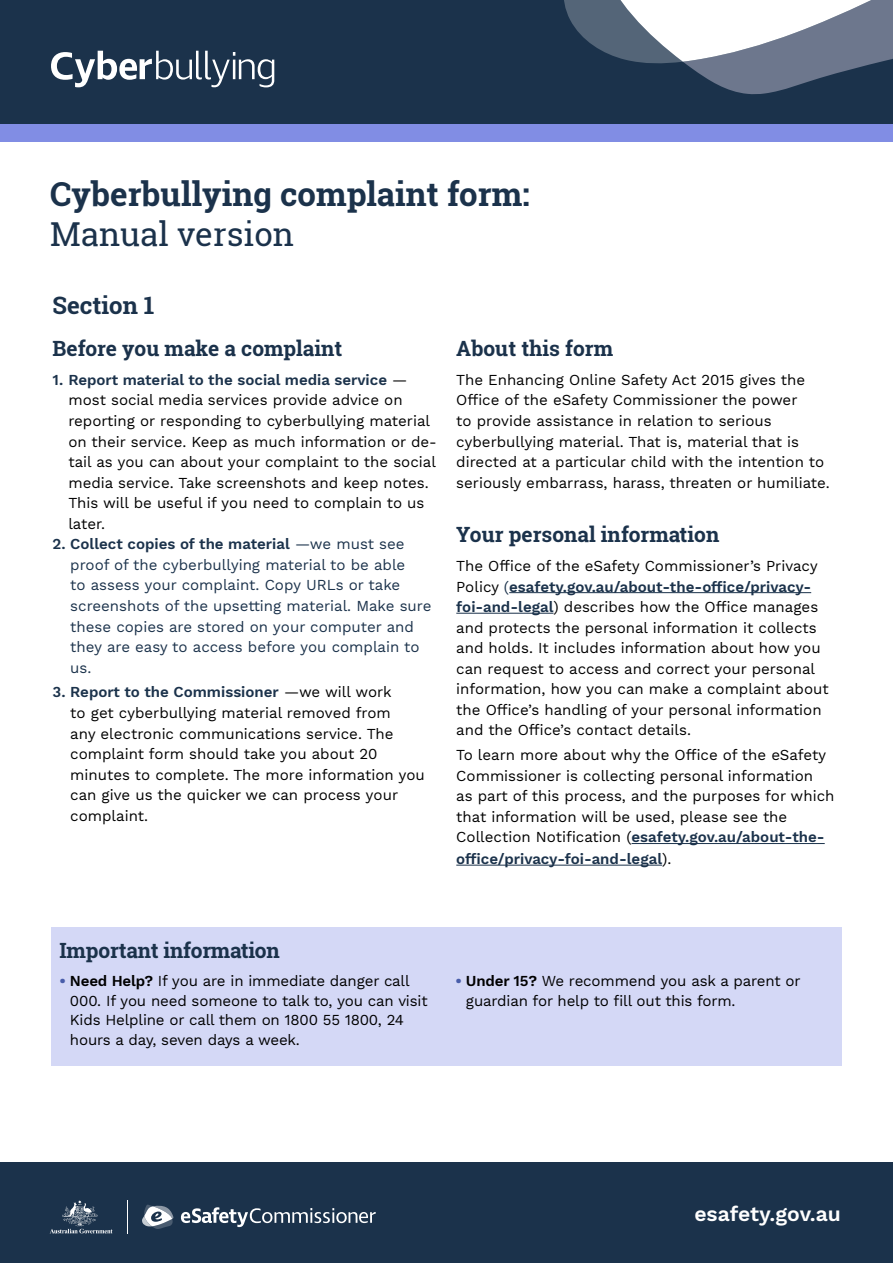
<style>
.page{position:relative;width:893px;height:1263px;background:#fff}
.page>*{position:absolute;margin:0;border:0;box-sizing:border-box;transform-origin:0 0}
.t1{font:700 33px "Roboto Slab";color:#1b324b}
.t2{font:33px "Roboto Slab";color:#1b324b}
.t3{font:700 24px "Roboto Slab";color:#1b324b}
.t4{font:700 21px "Roboto Slab";color:#1b324b}
.t5{font:600 21px "Work Sans";color:#fff}
.t6{font:15px/20.5px "Work Sans";color:#000}
.t7{font:15px/20.5px "Work Sans";color:#1b324b}
.s1{font-weight:600;color:#1b324b}
.s2{font-weight:600}
.s3{color:#1b324b}
.s4{font-weight:700;color:#485daa}
</style>
<div class="page">
<div style="left:0;top:0;width:893px;height:125px;background:#1b324b"></div>
<div style="left:0;top:125px;width:893px;height:17px;background:#818de4"></div>
<div style="left:0;top:1162px;width:893px;height:101px;background:#1b324b"></div>
<svg style="left:51px;top:51px;width:223px;height:36px"></svg>
<svg style="left:181px;top:1207px;width:195px;height:20px"></svg>
<svg style="left:142px;top:1204px;width:32px;height:25px"></svg>
<svg style="left:50px;top:1200px;width:63px;height:33px"></svg>
<hr style="left:127px;top:1200px;width:1px;height:33px;background:#fff">
<svg style="left:564px;top:0;width:329px;height:94px"></svg>
<hr style="left:509px;top:592px;width:302px;height:1px;background:#1b324b">
<hr style="left:456px;top:613px;width:97px;height:1px;background:#1b324b">
<hr style="left:632px;top:843px;width:193px;height:1px;background:#1b324b">
<hr style="left:456px;top:865px;width:206px;height:1px;background:#1b324b">
<div style="left:51px;top:928px;width:791px;height:138px;background:#d4d8f6"></div>
<h1 class="t1" style="left:50px;top:171px;width:481px">Cyberbullying complaint form:</h1>
<h1 class="t2" style="left:50px;top:211px;width:245px">Manual version</h1>
<h2 class="t3" style="left:53px;top:288px;width:103px">Section 1</h2>
<h3 class="t4" style="left:53px;top:334px;width:291px">Before you make a complaint</h3>
<p class="t6" style="left:68px;top:370px;width:370px;text-indent:-16px"><span class="s1">1. Report material to the social media service</span> — most social media services provide advice on reporting or responding to cyberbullying material on their service. Keep as much information or de&shy;tail as you can about your complaint to the social media service. Take screenshots and keep notes.<br>This will be useful if you need to complain to us later.</p>
<p class="t7" style="left:70px;top:535px;width:363px;text-indent:-18px"><span class="s2">2. Collect copies of the material</span> —we must see proof of the cyberbullying material to be able<br>to assess your complaint. Copy URLs or take screenshots of the upsetting material. Make sure these copies are stored on your computer and they are easy to access before you complain to us.</p>
<p class="t6" style="left:70px;top:683px;width:356px;text-indent:-18px"><span class="s1">3. Report to the Commissioner</span> —we will work<br>to get cyberbullying material removed from<br>any electronic communications service. The complaint form should take you about 20 minutes to complete. The more information you can give us the quicker we can process your complaint.</p>
<h3 class="t4" style="left:456px;top:334px;width:158px">About this form</h3>
<p class="t6" style="left:456px;top:370px;width:375px">The Enhancing Online Safety Act 2015 gives the Office of the eSafety Commissioner the power<br>to provide assistance in relation to serious cyberbullying material. That is, material that is directed at a particular child with the intention to seriously embarrass, harass, threaten or humiliate.</p>
<h3 class="t4" style="left:456px;top:520px;width:265px">Your personal information</h3>
<p class="t6" style="left:456px;top:556px;width:374px">The Office of the eSafety Commissioner’s Privacy Policy <span class="s3">(</span><span class="s1">esafety.gov.au/about-the-office/privacy&shy;foi-and-legal</span>) describes how the Office manages and protects the personal information it collects and holds. It includes information about how you can request to access and correct your personal information, how you can make a complaint about the Office’s handling of your personal information and the Office’s contact details.</p>
<p class="t6" style="left:456px;top:745px;width:380px">To learn more about why the Office of the eSafety Commissioner is collecting personal information<br>as part of this process, and the purposes for which that information will be used, please see the Collection Notification (<span class="s1">esafety.gov.au/about-the&shy;office/privacy-foi-and-legal</span>).</p>
<h3 class="t4" style="left:60px;top:936px;width:222px">Important information</h3>
<p class="t6" style="left:70px;top:972px;width:359px;line-height:19.5px;text-indent:-10px"><span class="s4">•</span> <span class="s2">Need Help?</span> If you are in immediate danger call 000. If you need someone to talk to, you can visit Kids Helpline or call them on 1800 55 1800, 24 hours a day, seven days a week.</p>
<p class="t6" style="left:466px;top:972px;width:336px;line-height:19.5px;text-indent:-10px"><span class="s4">•</span> <span class="s2">Under 15?</span> We recommend you ask a parent or guardian for help to fill out this form.</p>
<h3 class="t5" style="left:694px;top:1201px;width:148px">esafety.gov.au</h3>
</div>
